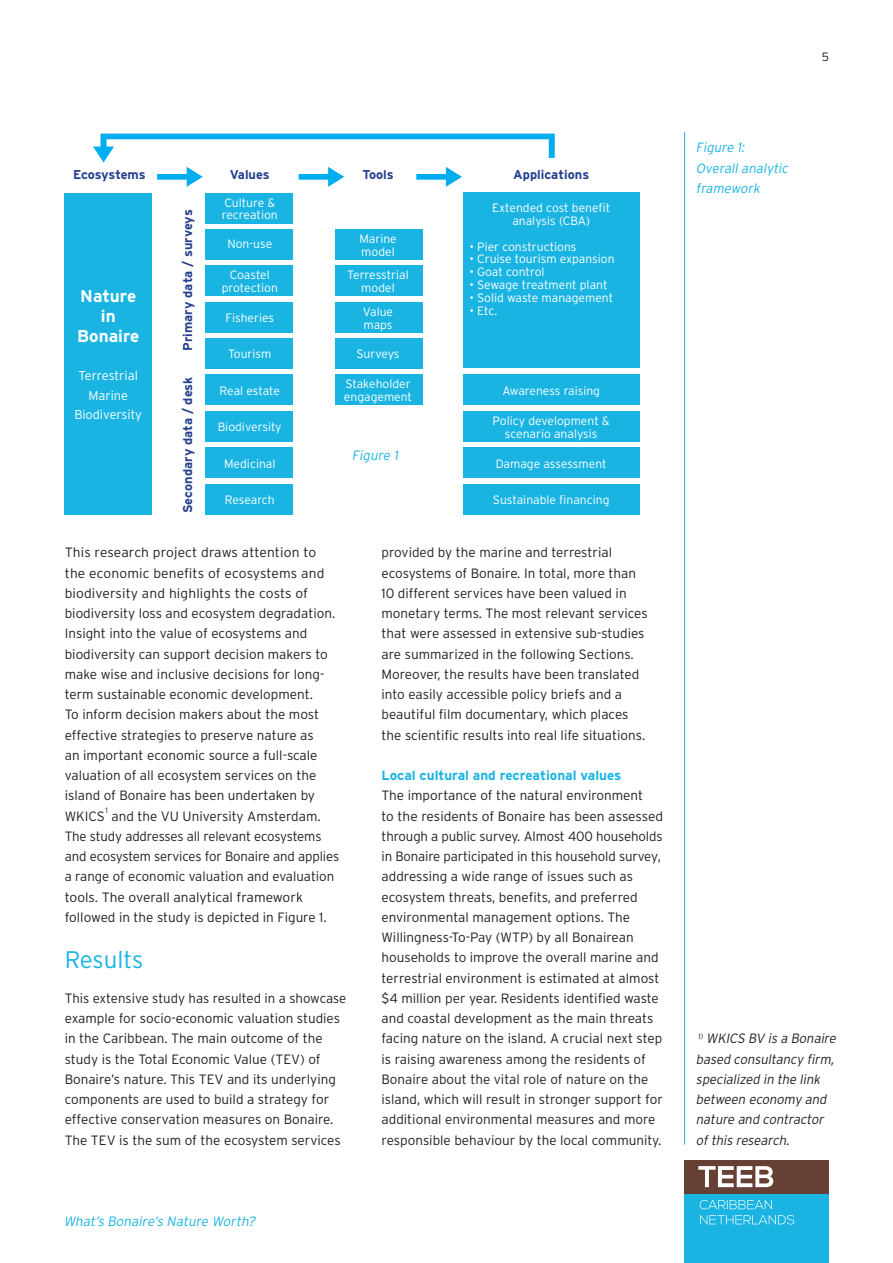
<style>
.page{position:relative;width:893px;height:1263px;background:#fff}
.page>*{position:absolute;margin:0;border:0;box-sizing:border-box;transform-origin:0 0}
.Bodytekst{font:300 24px "Interstate";letter-spacing:-.005em;color:#1ab4e3}
.t1{font:700 17.1px "Interstate";color:#fff}
.Bodytekst-2{font:300 13.5px/20.2px "Interstate";color:#231f20}
.Fotobijschrft{font:italic 300 13.5px/20.2px "Interstate";color:#231f20}
.Fotobijschrft-2{font:italic 300 13.5px/20.2px "Interstate";color:#1ab4e3}
.Bodytekst-3{font:300 13.5px "Interstate";letter-spacing:-.02em;color:#231f20}
.t2{font:700 13.5px "Interstate";color:#1ab4e3}
.t3{font:700 12.9px "Interstate";color:#253f8e}
.t4{font:300 12.9px "Interstate";color:#fff}
.t5{font:300 12.15px "Interstate";color:#fff}
.t6{font:300 12px "Interstate";color:#231f20}
.Bodytekst-4{font:300 7.8px "Interstate";color:#231f20}
</style>
<div class="page">
<hr style="left:684px;top:132px;width:1px;height:1013px;background:#1ab4e3">
<div style="left:685px;top:1193px;width:144px;height:70px;background:#1ab4e3"></div>
<div style="left:685px;top:1160px;width:144px;height:33px;background:#663f35"></div>
<svg style="left:700px;top:1215px;width:94px;height:9px"></svg>
<svg style="left:700px;top:1200px;width:72px;height:9px"></svg>
<svg style="left:698px;top:1166px;width:75px;height:21px"></svg>
<div style="left:65px;top:193px;width:87px;height:321px;background:#1ab4e3"></div>
<div style="left:206px;top:193px;width:87px;height:31px;background:#1ab4e3"></div>
<div style="left:463px;top:193px;width:176px;height:175px;background:#1ab4e3"></div>
<div style="left:463px;top:374px;width:176px;height:31px;background:#1ab4e3"></div>
<div style="left:463px;top:411px;width:176px;height:31px;background:#1ab4e3"></div>
<div style="left:463px;top:447px;width:176px;height:31px;background:#1ab4e3"></div>
<div style="left:463px;top:484px;width:176px;height:30px;background:#1ab4e3"></div>
<div style="left:206px;top:229px;width:87px;height:31px;background:#1ab4e3"></div>
<div style="left:206px;top:265px;width:87px;height:31px;background:#1ab4e3"></div>
<div style="left:206px;top:302px;width:87px;height:31px;background:#1ab4e3"></div>
<div style="left:206px;top:338px;width:87px;height:31px;background:#1ab4e3"></div>
<div style="left:335px;top:229px;width:87px;height:31px;background:#1ab4e3"></div>
<div style="left:335px;top:265px;width:87px;height:31px;background:#1ab4e3"></div>
<div style="left:335px;top:302px;width:87px;height:31px;background:#1ab4e3"></div>
<div style="left:335px;top:338px;width:87px;height:31px;background:#1ab4e3"></div>
<div style="left:335px;top:374px;width:87px;height:31px;background:#1ab4e3"></div>
<div style="left:206px;top:374px;width:87px;height:31px;background:#1ab4e3"></div>
<div style="left:206px;top:411px;width:87px;height:31px;background:#1ab4e3"></div>
<div style="left:206px;top:447px;width:87px;height:31px;background:#1ab4e3"></div>
<div style="left:206px;top:484px;width:87px;height:30px;background:#1ab4e3"></div>
<svg style="left:93px;top:134px;width:462px;height:53px"></svg>
<p class="t3" style="left:73px;top:168px;width:74px">Ecosystems</p>
<p class="t3" style="left:362px;top:168px;width:33px">Tools</p>
<p class="t3" style="left:513px;top:168px;width:78px">Applications</p>
<p class="t3" style="left:230px;top:168px;width:41px">Values</p>
<p class="t1" style="left:80px;top:286px;width:57px">Nature</p>
<p class="t1" style="left:101px;top:306px;width:16px">in</p>
<p class="t1" style="left:77px;top:326px;width:64px">Bonaire</p>
<p class="t4" style="left:79px;top:369px;width:61px">Terrestrial</p>
<p class="t4" style="left:88px;top:388px;width:41px">Marine</p>
<p class="t4" style="left:74px;top:407px;width:69px">Biodiversity</p>
<p class="t3" style="left:180px;top:351px;width:143px;rotate:-90deg">Primary data / surveys</p>
<p class="t3" style="left:180px;top:513px;width:138px;rotate:-90deg">Secondary data / desk</p>
<p class="t5" style="left:224px;top:196px;width:52px">Culture &amp;</p>
<p class="t5" style="left:222px;top:208px;width:58px">recreation</p>
<p class="t5" style="left:227px;top:237px;width:46px">Non-use</p>
<p class="t5" style="left:230px;top:268px;width:42px">Coastel</p>
<p class="t5" style="left:222px;top:281px;width:58px">protection</p>
<p class="t5" style="left:225px;top:311px;width:50px">Fisheries</p>
<p class="t5" style="left:228px;top:347px;width:45px">Tourism</p>
<p class="t5" style="left:220px;top:384px;width:62px">Real estate</p>
<p class="t5" style="left:218px;top:420px;width:65px">Biodiversity</p>
<p class="t5" style="left:224px;top:456px;width:53px">Medicinal</p>
<p class="t5" style="left:225px;top:493px;width:52px">Research</p>
<p class="t5" style="left:359px;top:232px;width:39px">Marine</p>
<p class="t5" style="left:361px;top:245px;width:35px">model</p>
<p class="t5" style="left:347px;top:268px;width:63px">Terresstrial</p>
<p class="t5" style="left:361px;top:281px;width:35px">model</p>
<p class="t5" style="left:363px;top:305px;width:32px">Value</p>
<p class="t5" style="left:363px;top:317px;width:31px">maps</p>
<p class="t5" style="left:356px;top:347px;width:45px">Surveys</p>
<p class="t5" style="left:345px;top:377px;width:67px">Stakeholder</p>
<p class="t5" style="left:344px;top:390px;width:70px">engagement</p>
<p class="Fotobijschrft-2" style="left:352px;top:445px;width:50px">Figure 1</p>
<p class="t5" style="left:492px;top:201px;width:120px">Extended cost benefit</p>
<p class="t5" style="left:512px;top:214px;width:79px">analysis (CBA)</p>
<p class="t5" style="left:469px;top:240px;width:109px">• Pier constructions</p>
<p class="t5" style="left:469px;top:252px;width:147px">• Cruise tourism expansion</p>
<p class="t5" style="left:469px;top:265px;width:77px">• Goat control</p>
<p class="t5" style="left:469px;top:278px;width:140px">• Sewage treatment plant</p>
<p class="t5" style="left:469px;top:291px;width:145px">• Solid waste management</p>
<p class="t5" style="left:469px;top:304px;width:29px">• Etc.</p>
<p class="t5" style="left:502px;top:384px;width:99px">Awareness raising</p>
<p class="t5" style="left:493px;top:414px;width:119px">Policy development &amp;</p>
<p class="t5" style="left:505px;top:427px;width:94px">scenario analysis</p>
<p class="t5" style="left:496px;top:456px;width:113px">Damage assessment</p>
<p class="t5" style="left:493px;top:493px;width:118px">Sustainable financing</p>
<p class="Bodytekst-2" style="left:65px;top:542px;width:253px">This research project draws attention to</p>
<p class="Bodytekst-2" style="left:65px;top:563px;width:272px">the economic benefits of ecosystems and biodiversity and highlights the costs of biodiversity loss and ecosystem degradation.<br>Insight into the value of ecosystems and biodiversity can support decision makers to make wise and inclusive decisions for long&shy;term sustainable economic development.</p>
<p class="Bodytekst-2" style="left:65px;top:704px;width:256px">To inform decision makers about the most effective strategies to preserve nature as</p>
<p class="Bodytekst-2" style="left:65px;top:745px;width:254px">an important economic source a full-scale valuation of all ecosystem services on the island of Bonaire has been undertaken by<br>WKICS</p>
<p class="Bodytekst-4" style="left:106px;top:806px;width:4px">1</p>
<p class="Bodytekst-2" style="left:111px;top:806px;width:211px">and the VU University Amsterdam.</p>
<p class="Bodytekst-3" style="left:65px;top:828px;width:258px">The study addresses all relevant ecosystems</p>
<p class="Bodytekst-2" style="left:65px;top:846px;width:276px">and ecosystem services for Bonaire and applies a range of economic valuation and evaluation tools. The overall analytical framework followed in the study is depicted in Figure 1.</p>
<p class="Bodytekst" style="left:65px;top:946px;width:80px">Results</p>
<p class="Bodytekst-2" style="left:65px;top:988px;width:283px">This extensive study has resulted in a showcase example for socio-economic valuation studies in the Caribbean. The main outcome of the study is the Total Economic Value (TEV) of Bonaire’s nature. This TEV and its underlying components are used to build a strategy for effective conservation measures on Bonaire.<br>The TEV is the sum of the ecosystem services</p>
<p class="Fotobijschrft-2" style="left:64px;top:1211px;width:196px">What’s Bonaire’s Nature Worth?</p>
<p class="Bodytekst-2" style="left:382px;top:542px;width:256px">provided by the marine and terrestrial ecosystems of Bonaire. In total, more than</p>
<p class="Bodytekst-2" style="left:382px;top:583px;width:268px">10 different services have been valued in monetary terms. The most relevant services that were assessed in extensive sub-studies are summarized in the following Sections.<br>Moreover, the results have been translated into easily accessible policy briefs and a beautiful film documentary, which places</p>
<p class="Bodytekst-2" style="left:382px;top:725px;width:265px">the scientific results into real life situations.</p>
<p class="t2" style="left:382px;top:768px;width:241px">Local cultural and recreational values</p>
<p class="Bodytekst-2" style="left:382px;top:785px;width:263px">The importance of the natural environment</p>
<p class="Bodytekst-2" style="left:382px;top:806px;width:283px">to the residents of Bonaire has been assessed through a public survey. Almost 400 households in Bonaire participated in this household survey, addressing a wide range of issues such as ecosystem threats, benefits, and preferred environmental management options. The Willingness-To-Pay (WTP) by all Bonairean households to improve the overall marine and terrestrial environment is estimated at almost $4 million per year. Residents identified waste and coastal development as the main threats facing nature on the island. A crucial next step is raising awareness among the residents of Bonaire about the vital role of nature on the island, which will result in stronger support for additional environmental measures and more responsible behaviour by the local community.</p>
<p class="Fotobijschrft-2" style="left:696px;top:137px;width:53px">Figure 1:</p>
<p class="Fotobijschrft-2" style="left:696px;top:158px;width:96px">Overall analytic framework</p>
<p class="t6" style="left:822px;top:50px;width:9px">5</p>
<p class="Fotobijschrft" style="left:696px;top:1028px;width:144px"><sup>1)</sup> WKICS BV is a Bonaire based consultancy firm, specialized in the link between economy and nature and contractor</p>
<p class="Fotobijschrft" style="left:696px;top:1130px;width:97px">ofthis research.</p>
</div>
